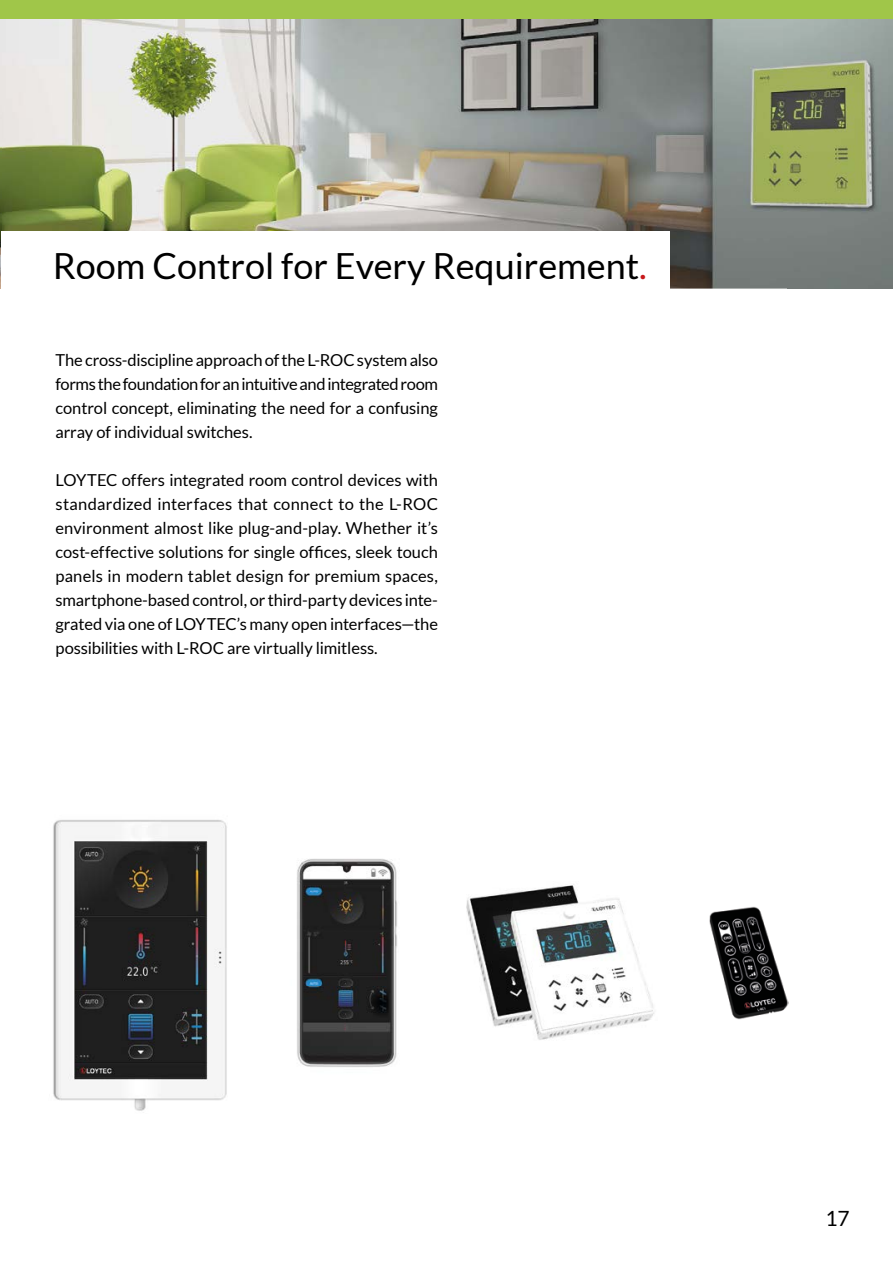
<style>
.page{position:relative;width:893px;height:1263px;background:#fff}
.page>*{position:absolute;margin:0;border:0;box-sizing:border-box;transform-origin:0 0}
.t1{font:36px "Lato";color:#000}
.t2{font:21px "Lato";color:#000}
.t3{font:16.5px/24px "Lato";letter-spacing:-.005em;color:#000;text-align:justify}
.s1{color:#c8191b}
</style>
<div class="page">
<img style="left:0;top:19px;width:893px;height:270px">
<div style="left:1px;top:231px;width:669px;height:76px;background:#fff"></div>
<img style="left:709px;top:906px;width:80px;height:113px">
<img style="left:53px;top:820px;width:174px;height:291px">
<img style="left:467px;top:884px;width:187px;height:156px">
<img style="left:297px;top:858px;width:100px;height:209px">
<div style="left:0;top:0;width:893px;height:19px;background:#a0c649"></div>
<h1 class="t1" style="left:53px;top:246px;width:596px">Room Control for Every Requirement<span class="s1">.</span></h1>
<p class="t3" style="left:55px;top:348px;width:384px">The cross-discipline approach of the L-ROC system also forms the foundation for an intuitive and integrated room control concept, eliminating the need for a confusing array of individual switches.</p>
<p class="t3" style="left:55px;top:468px;width:384px">LOYTEC offers integrated room control devices with standardized interfaces that connect to the L-ROC environment almost like plug-and-play. Whether it’s cost-effective solutions for single offices, sleek touch panels in modern tablet design for premium spaces, smartphone-based control, or third-party devices inte&shy;grated via one of LOYTEC’s many open interfaces—the possibilities with L-ROC are virtually limitless.</p>
<p class="t2" style="left:825px;top:1207px;width:26px">17</p>
</div>
